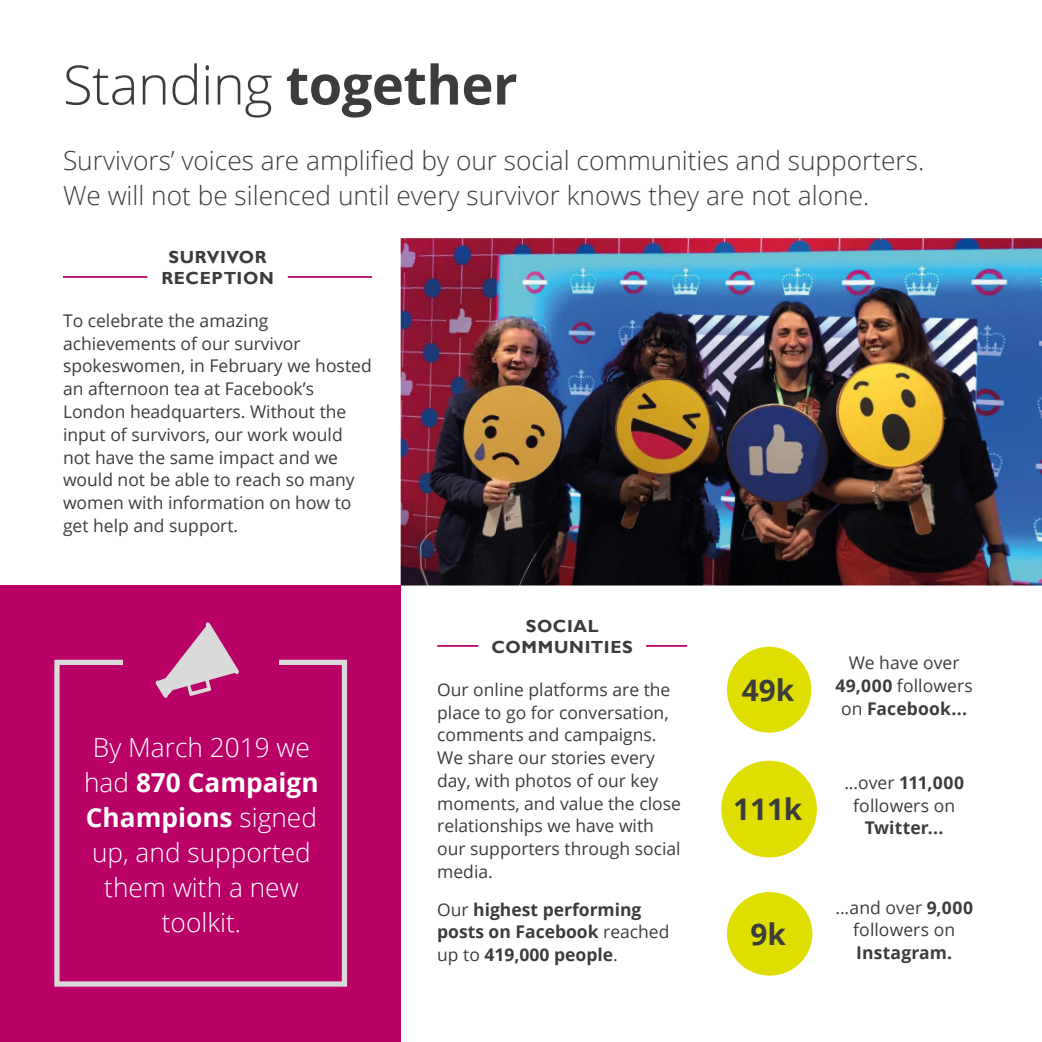
<style>
.page{position:relative;width:1042px;height:1042px;background:#fff}
.page>*{position:absolute;margin:0;border:0;box-sizing:border-box;transform-origin:0 0}
.t1{font:300 54.25px "Open Sans";letter-spacing:-.01em;color:#3c3c3b}
.t2{font:700 29.75px "Open Sans";color:#3c3c3b}
.t3{font:300 26.25px/35px "Open Sans";color:#3c3c3b}
.t4{font:300 26.25px/35px "Open Sans";color:#fff;text-align:center}
.t5{font:17.5px/22.8px "Open Sans";color:#3c3c3b;text-align:center}
.t6{font:700 17.5px/22.8px "Open Sans";color:#3c3c3b}
.t7{font:700 17.5px/21px "Gill Sans";letter-spacing:.035em;color:#3c3c3b;text-align:center}
.s1{font-weight:700}
.s2{font-weight:400}
</style>
<div class="page">
<img style="left:401px;top:238px;width:641px;height:347px">
<div style="left:0;top:585px;width:401px;height:457px;background:#b90066"></div>
<div style="left:54px;top:660px;width:293px;height:326px;border:5px solid #dadada"></div>
<div style="left:124px;top:646px;width:155px;height:40px;background:#b90066"></div>
<svg style="left:155px;top:622px;width:84px;height:76px"></svg>
<div style="left:721px;top:761px;width:96px;height:96px;background:#e0dd00;border-radius:50%"></div>
<div style="left:727px;top:647px;width:84px;height:86px;background:#e0dd00;border-radius:50%"></div>
<div style="left:727px;top:892px;width:85px;height:83px;background:#e0dd00;border-radius:50%"></div>
<hr style="left:437px;top:645px;width:41px;height:2px;background:#b90066">
<hr style="left:63px;top:276px;width:84px;height:2px;background:#b90066">
<hr style="left:646px;top:645px;width:41px;height:2px;background:#b90066">
<hr style="left:288px;top:276px;width:84px;height:2px;background:#b90066">
<h1 class="t1" style="left:63px;top:48px;width:456px">Standing <span class="s1">together</span></h1>
<h3 class="t3" style="left:63px;top:142px;width:863px">Survivors’ voices are amplified by our social communities and supporters.<br>We will not be silenced until every survivor knows they are not alone.</h3>
<p class="t7" style="left:161px;top:247px;width:114px">SURVIVOR<br>RECEPTION</p>
<p class="t5" style="left:63px;top:309px;width:310px;text-align:left">To celebrate the amazing achievements of our survivor spokeswomen, in February we hosted an afternoon tea at Facebook’s<br>London headquarters. Without the input of survivors, our work would not have the same impact and we would not be able to reach so many women with information on how to get help and support.</p>
<h3 class="t4" style="left:84px;top:729px;width:236px">By March 2019 we had <span class="s1">870 Campaign<br>Champions</span> signed up, and supported them with a new toolkit.</h3>
<p class="t7" style="left:492px;top:616px;width:143px">SOCIAL<br>COMMUNITIES</p>
<p class="t5" style="left:437px;top:678px;width:245px;text-align:left">Our online platforms are the place to go for conversation, comments and campaigns.<br>We share our stories every day, with photos of our key moments, and value the close relationships we have with our supporters through social media.</p>
<p class="t6" style="left:437px;top:897px;width:234px"><span class="s2">Our</span> highest performing posts on Facebook <span class="s2">reached up to</span> 419,000 people<span class="s2">.</span></p>
<h2 class="t2" style="left:742px;top:669px;width:54px">49k</h2>
<h2 class="t2" style="left:733px;top:788px;width:71px">111k</h2>
<h2 class="t2" style="left:750px;top:913px;width:37px">9k</h2>
<p class="t5" style="left:835px;top:651px;width:139px">We have over<br><span class="s1">49,000</span> followers on <span class="s1">Facebook...</span></p>
<p class="t5" style="left:844px;top:770px;width:121px">...over <span class="s1">111,000 </span>followers on</p>
<p class="t6" style="left:865px;top:816px;width:80px">Twitter...</p>
<p class="t5" style="left:835px;top:895px;width:139px">...and over <span class="s1">9,000 </span>followers on</p>
<p class="t6" style="left:856px;top:941px;width:98px">Instagram.</p>
</div>
